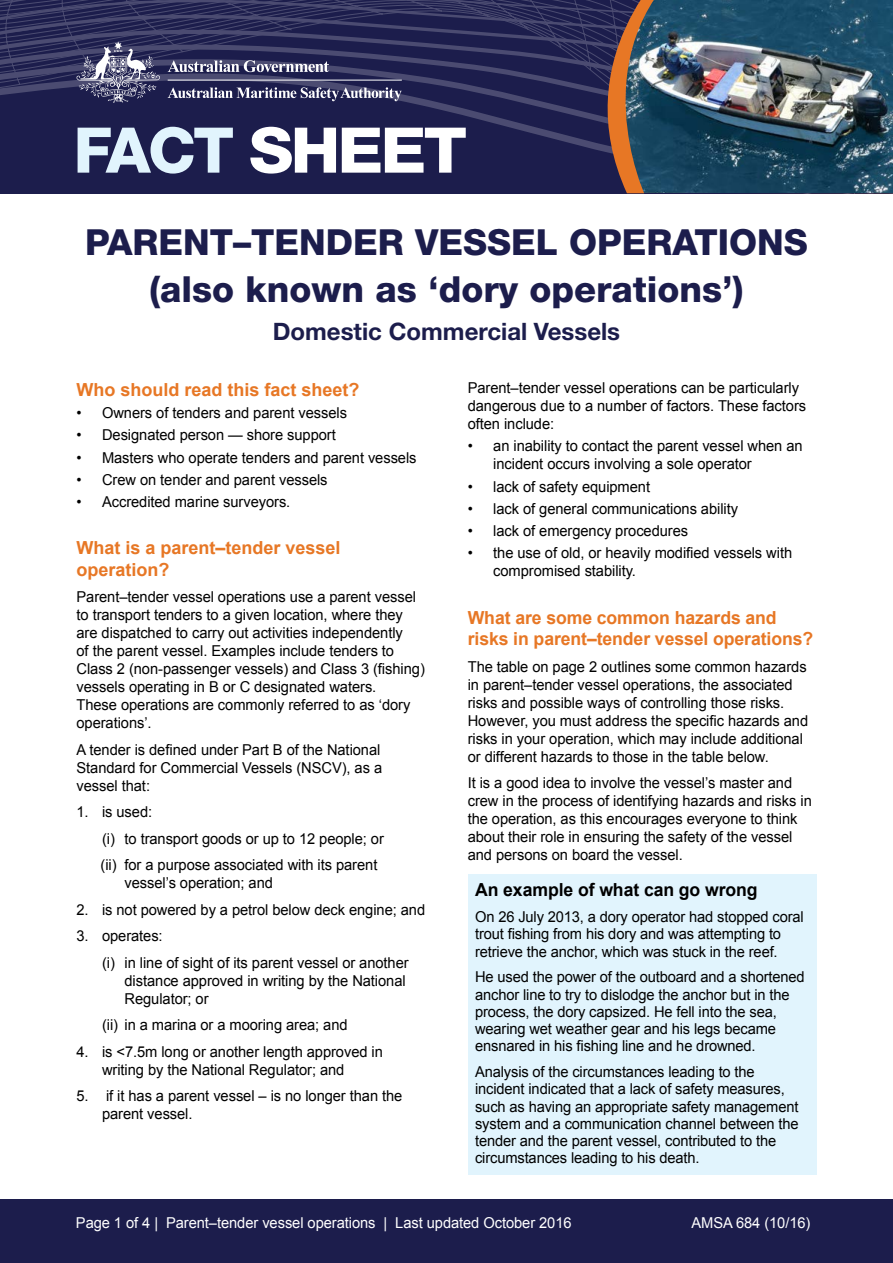
<style>
.page{position:relative;width:893px;height:1263px;background:#fff}
.page>*{position:absolute;margin:0;border:0;box-sizing:border-box;transform-origin:0 0}
.t1{font:800 63px "Helvetica Neue";letter-spacing:-.04em;color:#fff;scale:1.06 1}
.Main_fact_sheet_head{font:800 36px "Helvetica Neue";color:#1c1d4c}
.Divisional_heading{font:700 24px "Helvetica Neue";color:#1c1d4c}
.Subhead_1{font:700 18px/21.6px "Arial";letter-spacing:-.005em;color:#e77725}
.body_text{font:700 18px "Arial";letter-spacing:-.005em;color:#000}
.body_text-2{font:15px/18px "Arial";letter-spacing:-.005em;color:#000}
.Dotpoints{font:15px/18px "Arial";letter-spacing:-.005em;color:#000}
.body_text-3{font:15px "Arial";letter-spacing:-.005em;color:#fff}
.s1{color:#e1f4fd}
</style>
<div class="page">
<div style="left:0;top:1199px;width:893px;height:64px;background:#1c1d4c"></div>
<svg style="left:0;top:193px;width:893px;height:1px"></svg>
<svg style="left:0;top:0;width:893px;height:193px;background:#323a5c"></svg>
<div style="left:468px;top:873px;width:348px;height:301px;background:#e1f4fd"></div>
<p class="t1" style="left:74px;top:113px;width:373px"><span class="s1">FACT</span> SHEET</p>
<p class="Main_fact_sheet_head" style="left:85px;top:221px;width:724px">PARENT–TENDER VESSEL OPERATIONS</p>
<p class="Main_fact_sheet_head" style="left:149px;top:268px;width:596px">(also known as ‘dory operations’)</p>
<p class="Divisional_heading" style="left:273px;top:317px;width:349px">Domestic Commercial Vessels</p>
<p class="Subhead_1" style="left:77px;top:379px;width:285px">Who should read this fact sheet?</p>
<p class="Dotpoints" style="left:77px;top:404px;width:272px">• Owners of tenders and parent vessels</p>
<p class="Dotpoints" style="left:77px;top:426px;width:261px">• Designated person — shore support</p>
<p class="Dotpoints" style="left:77px;top:448px;width:342px">• Masters who operate tenders and parent vessels</p>
<p class="Dotpoints" style="left:77px;top:471px;width:253px">• Crew on tender and parent vessels</p>
<p class="Dotpoints" style="left:77px;top:493px;width:215px">• Accredited marine surveyors.</p>
<p class="Subhead_1" style="left:77px;top:538px;width:266px">What is a parent–tender vessel operation?</p>
<p class="body_text-2" style="left:77px;top:588px;width:350px">Parent–tender vessel operations use a parent vessel to transport tenders to a given location, where they are dispatched to carry out activities independently<br>of the parent vessel. Examples include tenders to Class 2 (non-passenger vessels) and Class 3 (fishing) vessels operating in B or C designated waters.<br>These operations are commonly referred to as ‘dory operations’.</p>
<p class="body_text-2" style="left:77px;top:741px;width:307px;text-align:justify">A tender is defined under Part B of the National Standard for Commercial Vessels (NSCV), as a vessel that:</p>
<p class="Dotpoints" style="left:77px;top:803px;width:77px">1. is used:</p>
<p class="Dotpoints" style="left:102px;top:830px;width:283px">(i) to transport goods or up to 12 people; or</p>
<p class="Dotpoints" style="left:125px;top:856px;width:254px;text-indent:-24px">(ii) for a purpose associated with its parent vessel’s operation; and</p>
<p class="Dotpoints" style="left:77px;top:901px;width:350px">2. is not powered by a petrol below deck engine; and</p>
<p class="Dotpoints" style="left:77px;top:927px;width:88px">3. operates:</p>
<p class="Dotpoints" style="left:125px;top:954px;width:286px;text-indent:-23px">(i) in line of sight of its parent vessel or another distance approved in writing by the National<br>Regulator; or</p>
<p class="Dotpoints" style="left:102px;top:1016px;width:247px">(ii) in a marina or a mooring area; and</p>
<p class="Dotpoints" style="left:102px;top:1043px;width:282px;text-indent:-25px">4. is &lt;7.5m long or another length approved in writing by the National Regulator; and</p>
<p class="Dotpoints" style="left:102px;top:1087px;width:302px;text-indent:-25px">5. if it has a parent vessel – is no longer than the parent vessel.</p>
<p class="body_text-2" style="left:468px;top:379px;width:340px">Parent–tender vessel operations can be particularly dangerous due to a number of factors. These factors often include:</p>
<p class="Dotpoints" style="left:493px;top:437px;width:311px;text-indent:-26px">• an inability to contact the parent vessel when an incident occurs involving a sole operator</p>
<p class="Dotpoints" style="left:468px;top:478px;width:184px">• lack of safety equipment</p>
<p class="Dotpoints" style="left:468px;top:500px;width:272px">• lack of general communications ability</p>
<p class="Dotpoints" style="left:468px;top:522px;width:222px">• lack of emergency procedures</p>
<p class="Dotpoints" style="left:493px;top:544px;width:300px;text-indent:-26px">• the use of old, or heavily modified vessels with compromised stability.</p>
<p class="Subhead_1" style="left:468px;top:607px;width:347px">What are some common hazards and risks in parent–tender vessel operations?</p>
<p class="body_text-2" style="left:468px;top:658px;width:342px">The table on page 2 outlines some common hazards in parent–tender vessel operations, the associated risks and possible ways of controlling those risks.<br>However, you must address the specific hazards and risks in your operation, which may include additional or different hazards to those in the table below.</p>
<p class="body_text-2" style="left:468px;top:774px;width:346px">It is a good idea to involve the vessel’s master and crew in the process of identifying hazards and risks in the operation, as this encourages everyone to think about their role in ensuring the safety of the vessel and persons on board the vessel.</p>
<p class="body_text" style="left:475px;top:878px;width:284px">An example of what can go wrong</p>
<p class="body_text-2" style="left:475px;top:908px;width:330px;line-height:17.2px">On 26 July 2013, a dory operator had stopped coral trout fishing from his dory and was attempting to retrieve the anchor, which was stuck in the reef.</p>
<p class="body_text-2" style="left:475px;top:969px;width:331px;line-height:17.2px">He used the power of the outboard and a shortened anchor line to try to dislodge the anchor but in the process, the dory capsized. He fell into the sea, wearing wet weather gear and his legs became ensnared in his fishing line and he drowned.</p>
<p class="body_text-2" style="left:475px;top:1063px;width:325px;line-height:17.2px">Analysis of the circumstances leading to the incident indicated that a lack of safety measures, such as having an appropriate safety management system and a communication channel between the tender and the parent vessel, contributed to the circumstances leading to his death.</p>
<p class="body_text-3" style="left:76px;top:1213px;width:497px">Page 1 of 4 | Parent–tender vessel operations | Last updated October 2016</p>
<p class="body_text-3" style="left:691px;top:1213px;width:121px">AMSA 684 (10/16)</p>
</div>
